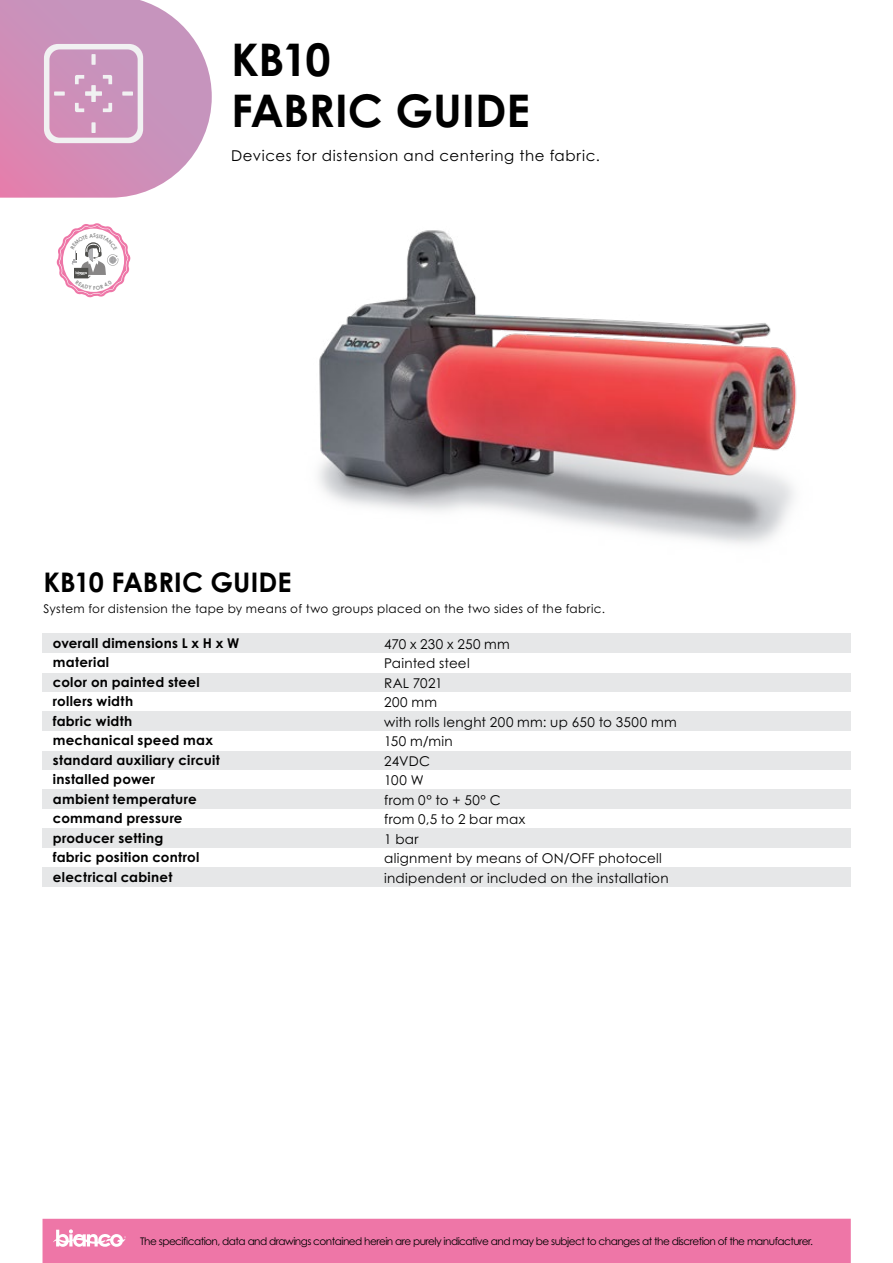
<style>
.page{position:relative;width:893px;height:1263px;background:#fff}
.page>*{position:absolute;margin:0;border:0;box-sizing:border-box;transform-origin:0 0}
.t1{font:700 45px/51px "Century Gothic Pro";letter-spacing:-.01em;color:#000}
.t2{font:700 27px "Century Gothic Pro";letter-spacing:-.005em;color:#000}
.t3{font:15px "Century Gothic Pro";letter-spacing:.045em;color:#000}
.t4{font:700 13.5px/19.5px "Century Gothic Pro";letter-spacing:.02em;color:#000}
.t5{font:13.5px/19.5px "Century Gothic Pro";letter-spacing:.02em;color:#000}
.t6{font:12px "Century Gothic Pro";letter-spacing:.035em;color:#000}
.t7{font:10.5px "Century Gothic Pro";letter-spacing:-.05em;color:#000}
</style>
<div class="page">
<div style="left:43px;top:1219px;width:808px;height:44px;background:#ee76a7"></div>
<img style="left:318px;top:230px;width:479px;height:315px">
<div style="left:43px;top:673px;width:808px;height:19px;background:#e6e7e8"></div>
<div style="left:43px;top:750px;width:808px;height:20px;background:#e6e7e8"></div>
<div style="left:43px;top:634px;width:808px;height:19px;background:#e6e7e8"></div>
<div style="left:43px;top:789px;width:808px;height:20px;background:#e6e7e8"></div>
<div style="left:43px;top:828px;width:808px;height:20px;background:#e6e7e8"></div>
<div style="left:43px;top:712px;width:808px;height:19px;background:#e6e7e8"></div>
<div style="left:43px;top:867px;width:808px;height:20px;background:#e6e7e8"></div>
<svg style="left:0;top:0;width:212px;height:198px;background:#d49fc3"></svg>
<svg style="left:53px;top:1229px;width:73px;height:18px"></svg>
<svg style="left:56px;top:223px;width:75px;height:75px"></svg>
<h1 class="t1" style="left:231px;top:33px;width:300px">KB10<br>FABRIC GUIDE</h1>
<p class="t3" style="left:231px;top:147px;width:370px">Devices for distension and centering the fabric.</p>
<h2 class="t2" style="left:44px;top:565px;width:249px">KB10 FABRIC GUIDE</h2>
<p class="t6" style="left:44px;top:601px;width:563px">System for distension the tape by means of two groups placed on the two sides of the fabric.</p>
<p class="t4" style="left:53px;top:633px;width:188px">overall dimensions L x H x W material<br>color on painted steel rollers width<br>fabric width<br>mechanical speed max standard auxiliary circuit installed power<br>ambient temperature command pressure producer setting<br>fabric position control electrical cabinet</p>
<p class="t5" style="left:384px;top:634px;width:294px">470 x 230 x 250 mm<br>Painted steel<br>RAL 7021<br>200 mm<br>with rolls lenght 200 mm: up 650 to 3500 mm<br>150 m/min<br>24VDC<br>100 W<br>from 0° to + 50° C<br>from 0,5 to 2 bar max<br>1 bar<br>alignment by means of ON/OFF photocell indipendent or included on the installation</p>
<p class="t7" style="left:140px;top:1234px;width:674px">The specification, data and drawings contained herein are purely indicative and may be subject to changes at the discretion of the manufacturer.</p>
</div>
